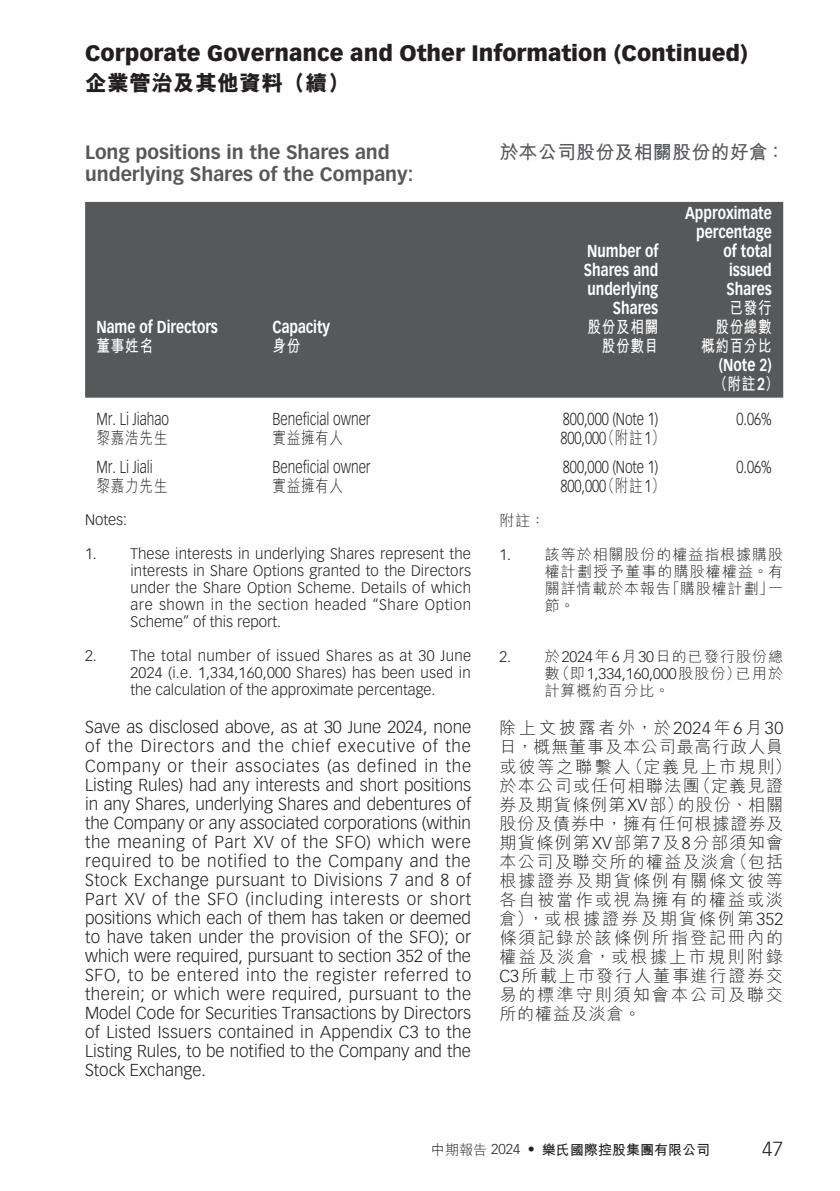
<style>
.page{position:relative;width:840px;height:1191px;background:#fff}
.page>*{position:absolute;margin:0;border:0;box-sizing:border-box;transform-origin:0 0}
.t1{font:900 22px "Vectora LT Std";color:#231f20}
.t2{font:800 22px "M Hei HK";color:#231f20}
.t3{font:300 20px "Vectora LT Std";color:#231f20}
._02_H2{font:700 19px/22px "Vectora LT Std";color:#57585a}
._02_H2-2{font:700 19px "M Hei HK";letter-spacing:.01em;color:#57585a}
._00_txt{font:300 17px/19px "Vectora LT Std";color:#231f20;text-align:justify}
._00_txt-2{font:300 17px/19px "M Hei HK";letter-spacing:.12em;color:#231f20}
._50_Table_txt{font:300 17px "Vectora LT Std";color:#231f20;scale:.8 1}
._50_Table_txt-2{font:700 17px "Vectora LT Std";color:#fff;scale:.8 1}
._50_Table_txt-3{font:700 17px "M Hei HK";letter-spacing:.05em;color:#fff;scale:.8 1}
._50_Table_txt-4{font:300 17px "M Hei HK";letter-spacing:.05em;color:#231f20;scale:.8 1}
._06_Notes{font:300 15px/17px "Vectora LT Std";color:#231f20;text-align:justify}
._06_Notes-2{font:300 15px/17px "M Hei HK";letter-spacing:.06em;color:#231f20;text-align:justify}
.t4{font:700 14px "M Hei HK";color:#231f20}
.s1{font-family:"Vectora LT Std"}
.s2{font-family:"M Hei HK"}
.s3{font-weight:300}
.s4{font-family:"Vectora LT Std";font-weight:300}
</style>
<div class="page">
<div style="left:85px;top:202px;width:697px;height:196px;background:#57585a"></div>
<p class="t1" style="left:85px;top:39px;width:664px">Corporate Governance and Other Information (Continued)</p>
<p class="t2" style="left:85px;top:71px;width:265px">企業管治及其他資料（續）</p>
<p class="_02_H2" style="left:85px;top:141px;width:329px">Long positions in the Shares and underlying Shares of the Company:</p>
<p class="_50_Table_txt-2" style="left:96px;top:316px;width:153px">Name of Directors</p>
<p class="_50_Table_txt-3" style="left:96px;top:333px;width:72px">董事姓名</p>
<p class="_50_Table_txt-2" style="left:272px;top:316px;width:74px">Capacity</p>
<p class="_50_Table_txt-3" style="left:272px;top:333px;width:36px">身份</p>
<p class="_02_H2-2" style="left:499px;top:138px;width:287px">於本公司股份及相關股份的好倉：</p>
<p class="_50_Table_txt-2" style="left:587px;top:240px;width:90px">Number of</p>
<p class="_50_Table_txt-2" style="left:583px;top:259px;width:94px">Shares and</p>
<p class="_50_Table_txt-2" style="left:587px;top:278px;width:90px">underlying</p>
<p class="_50_Table_txt-2" style="left:612px;top:297px;width:58px">Shares</p>
<p class="_50_Table_txt-3" style="left:587px;top:314px;width:90px">股份及相關</p>
<p class="_50_Table_txt-3" style="left:601px;top:333px;width:72px">股份數目</p>
<p class="_50_Table_txt-2" style="left:684px;top:202px;width:110px">Approximate</p>
<p class="_50_Table_txt-2" style="left:695px;top:221px;width:96px">percentage</p>
<p class="_50_Table_txt-2" style="left:723px;top:240px;width:62px">of total</p>
<p class="_50_Table_txt-2" style="left:728px;top:259px;width:55px">issued</p>
<p class="_50_Table_txt-2" style="left:726px;top:278px;width:58px">Shares</p>
<p class="_50_Table_txt-3" style="left:729px;top:295px;width:54px">已發行</p>
<p class="_50_Table_txt-3" style="left:715px;top:314px;width:72px">股份總數</p>
<p class="_50_Table_txt-3" style="left:700px;top:333px;width:90px">概約百分比</p>
<p class="_50_Table_txt-2" style="left:718px;top:354px;width:68px">(Note 2)</p>
<p class="_50_Table_txt-3" style="left:713px;top:371px;width:83px">（附註<span class="s1">2</span>）</p>
<p class="_50_Table_txt" style="left:96px;top:409px;width:92px">Mr. Li Jiahao</p>
<p class="_50_Table_txt" style="left:272px;top:409px;width:124px">Beneficial owner</p>
<p class="_50_Table_txt" style="left:562px;top:409px;width:121px">800,000 (Note 1)</p>
<p class="_50_Table_txt" style="left:736px;top:409px;width:46px">0.06%</p>
<p class="_50_Table_txt-4" style="left:96px;top:428px;width:90px">黎嘉浩先生</p>
<p class="_50_Table_txt-4" style="left:272px;top:428px;width:90px">實益擁有人</p>
<p class="_50_Table_txt" style="left:560px;top:428px;width:132px">800,000<span class="s2">（附註</span>1<span class="s2">）</span></p>
<p class="_50_Table_txt" style="left:96px;top:457px;width:72px">Mr. Li Jiali</p>
<p class="_50_Table_txt" style="left:272px;top:457px;width:124px">Beneficial owner</p>
<p class="_50_Table_txt" style="left:562px;top:457px;width:121px">800,000 (Note 1)</p>
<p class="_50_Table_txt" style="left:736px;top:457px;width:46px">0.06%</p>
<p class="_50_Table_txt-4" style="left:96px;top:476px;width:90px">黎嘉力先生</p>
<p class="_50_Table_txt-4" style="left:272px;top:476px;width:90px">實益擁有人</p>
<p class="_50_Table_txt" style="left:560px;top:476px;width:132px">800,000<span class="s2">（附註</span>1<span class="s2">）</span></p>
<p class="_06_Notes" style="left:85px;top:512px;width:43px">Notes:</p>
<p class="_06_Notes" style="left:130px;top:546px;width:342px;text-indent:-45px">1. These interests in underlying Shares represent the interests in Share Options granted to the Directors under the Share Option Scheme. Details of which are shown in the section headed “Share Option Scheme” of this report.</p>
<p class="_06_Notes" style="left:130px;top:648px;width:342px;text-indent:-45px">2. The total number of issued Shares as at 30 June 2024 (i.e. 1,334,160,000 Shares) has been used in the calculation of the approximate percentage.</p>
<p class="_00_txt" style="left:85px;top:718px;width:387px">Save as disclosed above, as at 30 June 2024, none of the Directors and the chief executive of the Company or their associates (as defined in the Listing Rules) had any interests and short positions in any Shares, underlying Shares and debentures of the Company or any associated corporations (within the meaning of Part XV of the SFO) which were required to be notified to the Company and the Stock Exchange pursuant to Divisions 7 and 8 of Part XV of the SFO (including interests or short positions which each of them has taken or deemed to have taken under the provision of the SFO); or which were required, pursuant to section 352 of the SFO, to be entered into the register referred to therein; or which were required, pursuant to the Model Code for Securities Transactions by Directors of Listed Issuers contained in Appendix C3 to the Listing Rules, to be notified to the Company and the Stock Exchange.</p>
<p class="_06_Notes-2" style="left:499px;top:512px;width:47px">附註：</p>
<p class="_06_Notes-2" style="left:544px;top:546px;width:240px;text-indent:-45px"><span class="s1">1.</span> 該等於相關股份的權益指根據購股權計劃授予董事的購股權權益。有關詳情載於本報告「購股權計劃」一節。</p>
<p class="_06_Notes-2" style="left:544px;top:648px;width:240px;text-indent:-45px"><span class="s1">2.</span> 於<span class="s1">2024</span>年<span class="s1">6</span>月<span class="s1">30</span>日的已發行股份總數（即<span class="s1">1,334,160,000</span>股股份）已用於計算概約百分比。</p>
<p class="_00_txt-2" style="left:499px;top:718px;width:293px">除上文披露者外，於<span class="s1">2024</span>年<span class="s1">6</span>月<span class="s1">30</span>日，概無董事及本公司最高行政人員或彼等之聯繫人（定義見上市規則）於本公司或任何相聯法團（定義見證券及期貨條例第<span class="s1">XV</span>部）的股份、相關股份及債券中，擁有任何根據證券及期貨條例第<span class="s1">XV</span>部第<span class="s1">7</span>及<span class="s1">8</span>分部須知會本公司及聯交所的權益及淡倉（包括根據證券及期貨條例有關條文彼等各自被當作或視為擁有的權益或淡倉），或根據證券及期貨條例第<span class="s1">352</span>條須記錄於該條例所指登記冊內的權益及淡倉，或根據上市規則附錄<br><span class="s1">C3</span>所載上巿發行人董事進行證券交易的標準守則須知會本公司及聯交所的權益及淡倉。</p>
<p class="t4" style="left:431px;top:1139px;width:280px"><span class="s3">中期報告</span> <span class="s4">2024 •</span> 樂氏國際控股集團有限公司</p>
<p class="t3" style="left:761px;top:1137px;width:22px">47</p>
</div>
